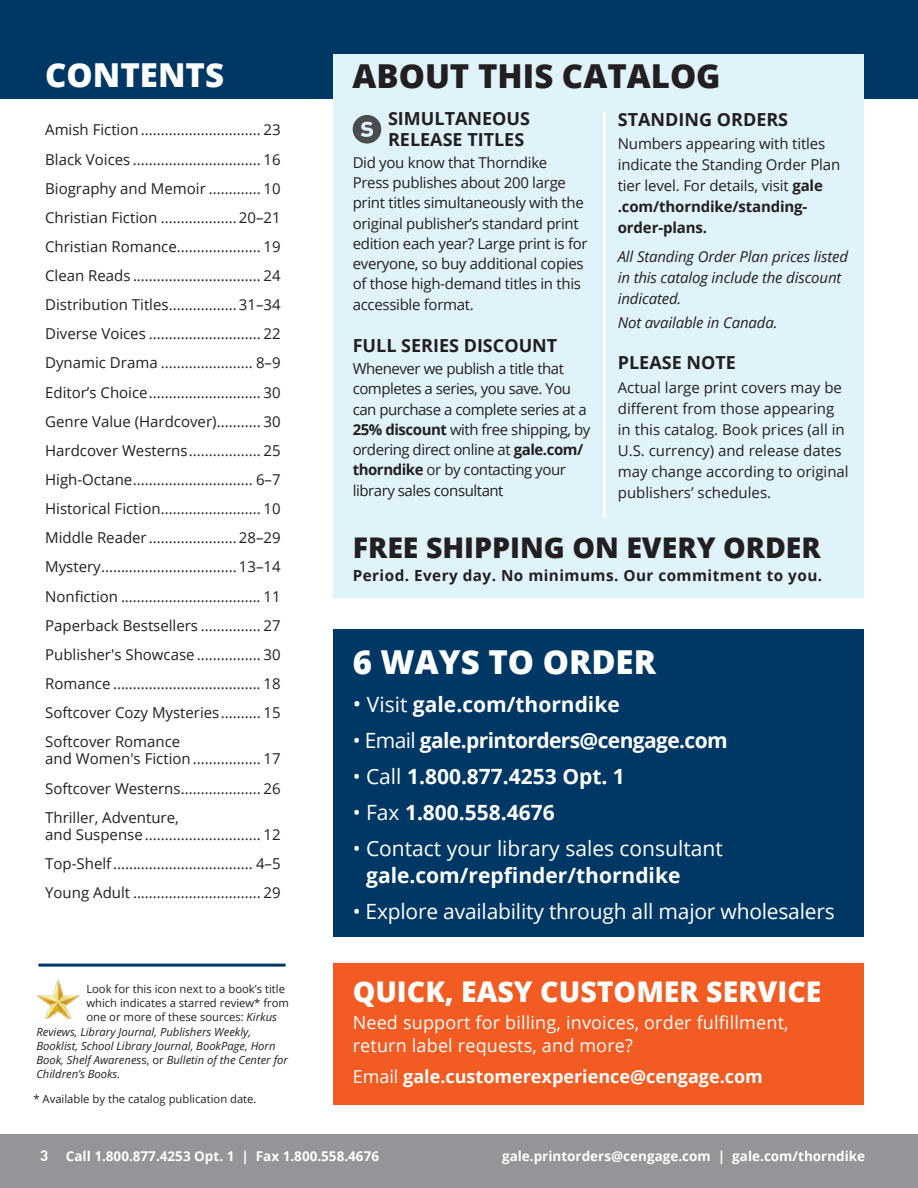
<style>
.page{position:relative;width:918px;height:1188px;background:#fff}
.page>*{position:absolute;margin:0;border:0;box-sizing:border-box;transform-origin:0 0}
.t1{font:800 33px "Open Sans";color:#fff}
.t2{font:800 33px "Open Sans";color:#231f20}
.t3{font:800 28.5px "Open Sans";color:#fff}
.t4{font:800 28.5px "Open Sans";color:#231f20}
.t5{font:700 21px "Open Sans";color:#fff}
.t6{font:21px "Open Sans";letter-spacing:-.01em;color:#fff}
.t7{font:700 21px "Open Sans";letter-spacing:-.03em;color:#fff}
.t8{font:18px/22.5px "Open Sans";letter-spacing:.01em;color:#fff}
.t9{font:700 18px/21px "Open Sans";color:#231f20}
.t10{font:700 18px "Open Sans";color:#fff}
.t11{font:700 15.3px "Open Sans";letter-spacing:.03em;color:#231f20}
.t12{font:15px/29.1px "Open Sans";letter-spacing:-.02em;color:#231f20;text-align:justify}
.t13{font:15px/21px "Open Sans";color:#231f20}
.t14{font:italic 15px/21px "Open Sans";letter-spacing:-.01em;color:#231f20}
.t15{font:700 13.5px "Open Sans";color:#fff}
.t16{font:italic 11.25px "Open Sans";color:#231f20}
.t17{font:11.25px "Open Sans";color:#231f20}
.s1{font-style:italic}
.s2{font-style:normal}
.s3{font-weight:700}
.s4{font-weight:400;font-size:22.5px}
.s5{font-weight:400}
.s6{font-family:"DIN Offc";font-size:15px}
</style>
<div class="page">
<div style="left:0;top:1134px;width:918px;height:54px;background:#939598"></div>
<div style="left:333px;top:963px;width:531px;height:142px;background:#f25b21"></div>
<div style="left:0;top:0;width:918px;height:98px;background:#003865"></div>
<div style="left:333px;top:54px;width:531px;height:544px;background:#e0f3fb"></div>
<hr style="left:603px;top:111px;width:3px;height:407px;background:#fff">
<svg style="left:353px;top:115px;width:28px;height:29px"></svg>
<div style="left:333px;top:629px;width:531px;height:308px;background:#003865"></div>
<hr style="left:38px;top:964px;width:248px;height:3px;background:#003865">
<img style="left:37px;top:980px;width:43px;height:38px">
<h1 class="t1" style="left:45px;top:50px;width:180px">CONTENTS</h1>
<h1 class="t2" style="left:353px;top:51px;width:370px">ABOUT THIS CATALOG</h1>
<p class="t12" style="left:45px;top:115px;width:237px">Amish Fiction.............................. 23<br>Black Voices ................................ 16<br>Biography and Memoir ............. 10<br>Christian Fiction ...................20–21<br>Christian Romance..................... 19<br>Clean Reads ................................ 24<br>Distribution Titles.................31–34<br>Diverse Voices ............................ 22<br>Dynamic Drama ....................... 8–9<br>Editor’s Choice............................ 30<br>Genre Value (Hardcover)........... 30<br>Hardcover Westerns.................. 25<br>High-Octane.............................. 6–7<br>Historical Fiction......................... 10<br>Middle Reader ......................28–29<br>Mystery.................................. 13–14<br>Nonfiction ................................... 11<br>Paperback Bestsellers ............... 27<br>Publisher's Showcase ................ 30<br>Romance ..................................... 18<br>Softcover Cozy Mysteries.......... 15<br>Softcover Romance</p>
<p class="t12" style="left:45px;top:744px;width:237px">and Women's Fiction................. 17<br>Softcover Westerns.................... 26<br>Thriller, Adventure,</p>
<p class="t12" style="left:45px;top:820px;width:237px">and Suspense ............................. 12<br>Top-Shelf................................... 4–5<br>Young Adult ................................ 29</p>
<p class="t17" style="left:86px;top:981px;width:200px">Look for this icon next to a book’s title</p>
<p class="t17" style="left:86px;top:995px;width:204px">which indicates a starred review* from</p>
<p class="t17" style="left:86px;top:1010px;width:192px">one or more of these sources: <span class="s1">Kirkus</span></p>
<p class="t16" style="left:36px;top:1024px;width:216px">Reviews, Library Journal, Publishers Weekly,</p>
<p class="t16" style="left:36px;top:1038px;width:241px">Booklist, School Library Journal, BookPage, Horn</p>
<p class="t16" style="left:36px;top:1052px;width:253px">Book, Shelf Awarenes<span class="s2">s, or</span> Bulletin of the Center for</p>
<p class="t16" style="left:36px;top:1067px;width:85px">Children’s Books.</p>
<p class="t17" style="left:33px;top:1091px;width:225px">* Available by the catalog publication date.</p>
<p class="t9" style="left:388px;top:108px;width:144px">SIMULTANEOUS<br>RELEASE TITLES</p>
<p class="t12" style="left:353px;top:152px;width:237px;line-height:20.2px;text-align:left">Did you know that Thorndike<br>Press publishes about 200 large print titles simultaneously with the original publisher’s standard print edition each year? Large print is for everyone, so buy additional copies of those high-demand titles in this accessible format.</p>
<p class="t9" style="left:353px;top:334px;width:206px">FULL SERIES DISCOUNT</p>
<p class="t12" style="left:353px;top:358px;width:239px;line-height:20.2px;text-align:left">Whenever we publish a title that completes a series, you save. You can purchase a complete series at a<br><span class="s3">25% discount</span> with free shipping, by ordering direct online at <span class="s3">gale.com/ thorndike</span> or by contacting your library sales consultant</p>
<p class="t9" style="left:618px;top:109px;width:172px">STANDING ORDERS</p>
<p class="t12" style="left:618px;top:133px;width:224px;line-height:21px;text-align:left">Numbers appearing with titles indicate the Standing Order Plan tier level. For details, visit <span class="s3">gale .com/thorndike/standing&shy;order-plans.</span></p>
<p class="t14" style="left:618px;top:246px;width:232px">All Standing Order Plan prices listed in this catalog include the discount indicated.</p>
<p class="t14" style="left:618px;top:312px;width:161px">Not available in Canada.</p>
<p class="t9" style="left:618px;top:351px;width:120px">PLEASE NOTE</p>
<p class="t13" style="left:618px;top:376px;width:232px">Actual large print covers may be different from those appearing in this catalog. Book prices (all in<br>U.S. currency) and release dates may change according to original publishers’ schedules.</p>
<h2 class="t4" style="left:353px;top:526px;width:470px">FREE SHIPPING ON EVERY ORDER</h2>
<p class="t11" style="left:353px;top:564px;width:471px">Period. Every day. No minimums. Our commitment to you.</p>
<h1 class="t1" style="left:353px;top:637px;width:305px">6 WAYS TO ORDER</h1>
<h3 class="t5" style="left:353px;top:689px;width:269px"><span class="s4">•</span> <span class="s5">Visit</span> gale.com/thorndike</h3>
<h3 class="t7" style="left:353px;top:725px;width:377px"><span class="s5">• Email</span> gale.printorders@cengage.com</h3>
<h3 class="t5" style="left:353px;top:761px;width:274px"><span class="s5">• Call</span> 1.800.877.4253 Opt. 1</h3>
<h3 class="t5" style="left:353px;top:797px;width:204px"><span class="s5">• Fax</span> 1.800.558.4676</h3>
<h3 class="t6" style="left:353px;top:834px;width:372px">• Contact your library sales consultant</h3>
<h3 class="t5" style="left:366px;top:860px;width:316px">gale.com/repfinder/thorndike</h3>
<h3 class="t6" style="left:353px;top:897px;width:484px">• Explore availability through all major wholesalers</h3>
<h2 class="t3" style="left:353px;top:970px;width:470px">QUICK, EASY CUSTOMER SERVICE</h2>
<p class="t8" style="left:353px;top:1011px;width:437px">Need support for billing, invoices, order fulfillment, return label requests, and more?</p>
<p class="t10" style="left:353px;top:1064px;width:412px"><span class="s5">Email</span> gale.customerexperience@cengage.com</p>
<p class="t15" style="left:40px;top:1146px;width:340px"><span class="s6">3</span> Call 1.800.877.4253 Opt. 1 | Fax 1.800.558.4676</p>
<p class="t15" style="left:502px;top:1146px;width:365px">gale.printorders@cengage.com | gale.com/thorndike</p>
</div>
